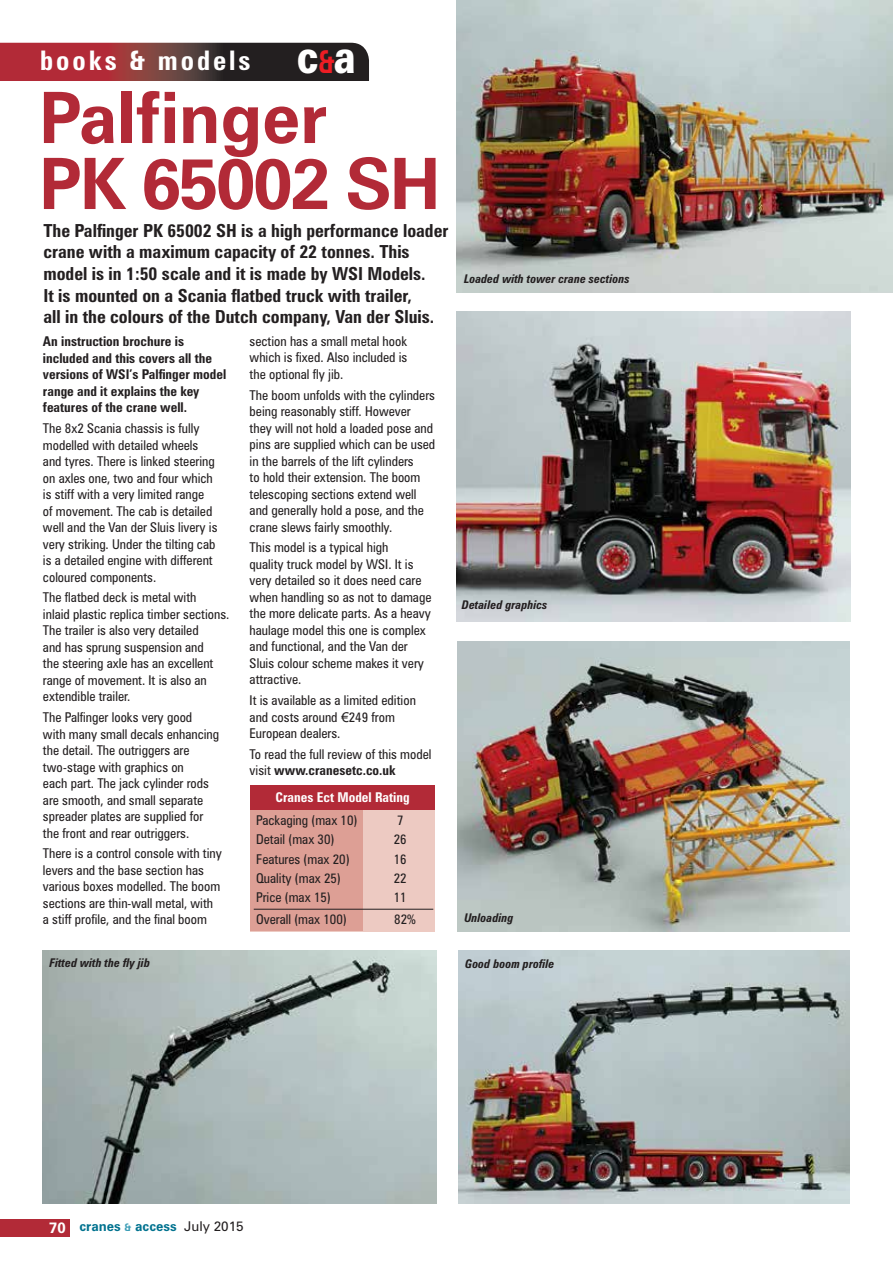
<style>
.page{position:relative;width:893px;height:1263px;background:#fff}
.page>*{position:absolute;margin:0;border:0;box-sizing:border-box;transform-origin:0 0}
.t1{font:700 70.95px/66px "Zurich BT";letter-spacing:-.03em;color:#b22a37}
.t2{font:700 condensed 27px "Zurich BT";letter-spacing:.11em;color:#fff}
.t3{font:700 condensed 18px/21.6px "Zurich BT";color:#231f20}
.t4{font:condensed 13.5px/16.5px "Zurich BT";color:#231f20}
.t5{font:700 condensed 13.5px/16.5px "Zurich BT";color:#231f20}
.t6{font:700 13.5px "Zurich BT";color:#00728f}
.t7{font:700 condensed 13.5px "Zurich BT";color:#fff}
.t8{font:italic 700 condensed 12px "Zurich BT";color:#231f20}
.s1{font-weight:900;font-stretch:normal;font-size:45.9px}
.s2{font-stretch:normal;font-size:31.65px;color:#ed1d24}
.s3{font-family:"Arial";font-stretch:normal}
.s4{font-weight:700}
.s5{font-size:15px;color:#fff}
.s6{font-size:10.5px;color:#3c9db6}
.s7{font-weight:400;color:#231f20}
</style>
<div class="page">
<div style="left:0;top:1219px;width:70px;height:17px;background:#b22a37"></div>
<svg style="left:0;top:43px;width:369px;height:38px;background:#662c30"></svg>
<img style="left:458px;top:642px;width:391px;height:289px">
<img style="left:456px;top:0;width:437px;height:292px">
<img style="left:457px;top:311px;width:393px;height:310px">
<div style="left:251px;top:785px;width:184px;height:147px;background:#edcac2"></div>
<div style="left:251px;top:788px;width:112px;height:143px;background:#dd9f95"></div>
<div style="left:251px;top:785px;width:184px;height:24px;background:#b22a37"></div>
<hr style="left:254px;top:909px;width:179px;height:1px;background:#231f20">
<img style="left:459px;top:950px;width:391px;height:254px">
<img style="left:43px;top:950px;width:394px;height:253px">
<h2 class="t2" style="left:40px;top:44px;width:317px">books &amp; models <span class="s1">c</span><span class="s2">&amp;</span><span class="s1">a</span></h2>
<h1 class="t1" style="left:39px;top:84px;width:403px">Palfinger<br>PK 65002 SH</h1>
<p class="t3" style="left:43px;top:219px;width:406px">The Palfinger PK 65002 SH is a high performance loader crane with a maximum capacity of 22 tonnes. This model is in 1:50 scale and it is made by WSI Models.<br>It is mounted on a Scania flatbed truck with trailer,<br>all in the colours of the Dutch company, Van der Sluis.</p>
<p class="t5" style="left:43px;top:333px;width:185px">An instruction brochure is included and this covers all the versions of WSI’s Palfinger model range and it explains the key features of the crane well.</p>
<p class="t4" style="left:43px;top:420px;width:176px">The 8x2 Scania chassis is fully modelled with detailed wheels and tyres. There is linked steering on axles one, two and four which is stiff with a very limited range<br>of movement. The cab is detailed well and the Van der Sluis livery is very striking. Under the tilting cab is a detailed engine with different coloured components.</p>
<p class="t4" style="left:43px;top:589px;width:188px">The flatbed deck is metal with<br>inlaid plastic replica timber sections.<br>The trailer is also very detailed<br>and has sprung suspension and<br>the steering axle has an excellent range of movement. It is also an extendible trailer.</p>
<p class="t4" style="left:43px;top:709px;width:178px">The Palfinger looks very good<br>with many small decals enhancing the detail. The outriggers are two-stage with graphics on<br>each part. The jack cylinder rods are smooth, and small separate spreader plates are supplied for the front and rear outriggers.</p>
<p class="t4" style="left:43px;top:845px;width:181px">There is a control console with tiny levers and the base section has various boxes modelled. The boom sections are thin-wall metal, with a stiff profile, and the final boom</p>
<p class="t4" style="left:250px;top:333px;width:159px;text-align:justify">section has a small metal hook which is fixed. Also included is the optional fly jib.</p>
<p class="t4" style="left:250px;top:386px;width:187px">The boom unfolds with the cylinders being reasonably stiff. However they will not hold a loaded pose and pins are supplied which can be used in the barrels of the lift cylinders<br>to hold their extension. The boom telescoping sections extend well and generally hold a pose, and the crane slews fairly smoothly.</p>
<p class="t4" style="left:250px;top:539px;width:183px">This model is a typical high<br>quality truck model by WSI. It is very detailed so it does need care when handling so as not to damage the more delicate parts. As a heavy haulage model this one is complex and functional, and the Van der<br>Sluis colour scheme makes it very attractive.</p>
<p class="t4" style="left:250px;top:692px;width:168px">It is available as a limited edition and costs around <span class="s3">€</span>249 from<br>European dealers.</p>
<p class="t4" style="left:250px;top:746px;width:183px">To read the full review of this model visit <span class="s4">www.cranesetc.co.uk</span></p>
<p class="t7" style="left:276px;top:789px;width:136px">Cranes Ect Model Rating</p>
<p class="t4" style="left:256px;top:812px;width:103px">Packaging (max 10)</p>
<p class="t4" style="left:397px;top:812px;width:8px">7</p>
<p class="t4" style="left:256px;top:831px;width:80px">Detail (max 30)</p>
<p class="t4" style="left:394px;top:831px;width:14px">26</p>
<p class="t4" style="left:256px;top:850px;width:95px">Features (max 20)</p>
<p class="t4" style="left:394px;top:850px;width:14px">16</p>
<p class="t4" style="left:256px;top:870px;width:86px">Quality (max 25)</p>
<p class="t4" style="left:394px;top:870px;width:14px">22</p>
<p class="t4" style="left:256px;top:889px;width:76px">Price (max 15)</p>
<p class="t4" style="left:394px;top:889px;width:14px">11</p>
<p class="t4" style="left:256px;top:910px;width:92px">Overall (max 100)</p>
<p class="t4" style="left:394px;top:910px;width:23px">82%</p>
<p class="t8" style="left:464px;top:271px;width:167px">Loaded with tower crane sections</p>
<p class="t8" style="left:462px;top:598px;width:87px">Detailed graphics</p>
<p class="t8" style="left:464px;top:910px;width:51px">Unloading</p>
<p class="t8" style="left:50px;top:955px;width:102px">Fitted with the fly jib</p>
<p class="t8" style="left:465px;top:956px;width:91px">Good boom profile</p>
<p class="t6" style="left:49px;top:1218px;width:196px"><span class="s5">70</span> cranes <span class="s6">&amp;</span> access <span class="s7">July 2015</span></p>
</div>
